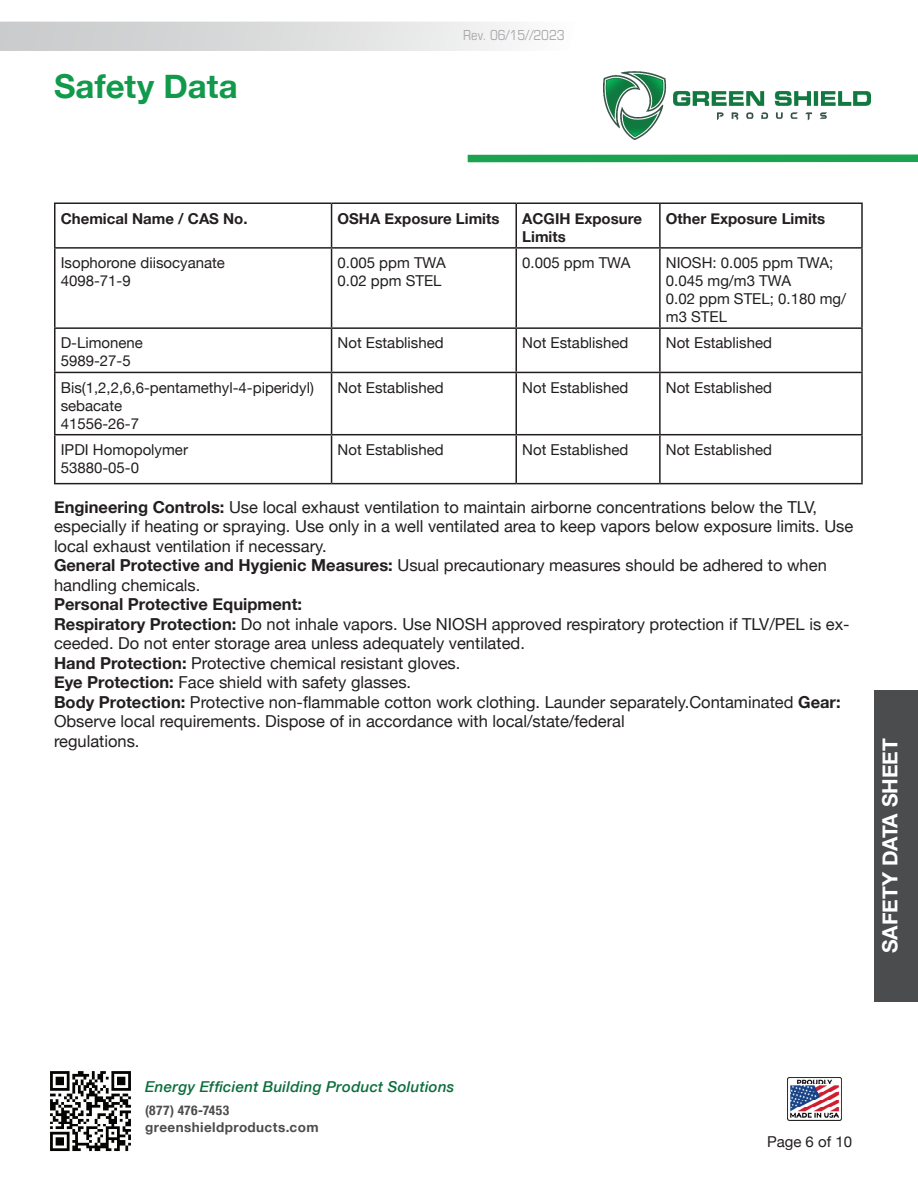
<style>
.page{position:relative;width:918px;height:1188px;background:#fff}
.page>*{position:absolute;margin:0;border:0;box-sizing:border-box;transform-origin:0 0}
.t1{font:700 33px "Helvetica Neue";letter-spacing:.005em;color:#119a4c}
.t2{font:700 21px "Helvetica Neue";color:#fff}
.t3{font:16.5px/19.5px "Helvetica Neue";color:#231f20}
.t4{font:700 16.5px "Helvetica Neue";color:#231f20}
.t5{font:15px/18px "Helvetica Neue";color:#231f20}
.t6{font:700 15px/18px "Helvetica Neue";color:#231f20}
.t7{font:italic 500 15px "Helvetica Neue";letter-spacing:.02em;color:#0b6d3c}
.t8{font:15px "Eurostile Con";color:#a8a9ad}
.t9{font:700 13.5px "Helvetica Neue";letter-spacing:.03em;color:#4b4c4d}
.t10{font:700 condensed 13.5px "Helvetica Neue";letter-spacing:.03em;color:#4b4c4d}
.s1{font-weight:700}
</style>
<div class="page">
<img style="left:50px;top:1071px;width:81px;height:81px">
<svg style="left:0;top:22px;width:512px;height:29px;background:#dbdcdc"></svg>
<img style="left:603px;top:71px;width:268px;height:69px">
<img style="left:787px;top:1077px;width:55px;height:43px">
<div style="left:468px;top:154px;width:450px;height:8px;background:#1aa44f"></div>
<div style="left:875px;top:690px;width:43px;height:311px;background:#4b4c4d"></div>
<hr style="left:54px;top:202px;width:278px;height:2px;background:#231f20">
<hr style="left:54px;top:204px;width:2px;height:43px;background:#231f20">
<hr style="left:332px;top:202px;width:184px;height:2px;background:#231f20">
<hr style="left:331px;top:204px;width:1px;height:43px;background:#231f20">
<hr style="left:516px;top:202px;width:144px;height:2px;background:#231f20">
<hr style="left:515px;top:204px;width:2px;height:43px;background:#231f20">
<hr style="left:660px;top:202px;width:203px;height:2px;background:#231f20">
<hr style="left:659px;top:204px;width:2px;height:43px;background:#231f20">
<hr style="left:861px;top:204px;width:2px;height:43px;background:#231f20">
<hr style="left:54px;top:247px;width:278px;height:2px;background:#231f20">
<hr style="left:54px;top:249px;width:2px;height:78px;background:#231f20">
<hr style="left:332px;top:247px;width:184px;height:2px;background:#231f20">
<hr style="left:331px;top:249px;width:1px;height:78px;background:#231f20">
<hr style="left:516px;top:247px;width:144px;height:2px;background:#231f20">
<hr style="left:515px;top:249px;width:2px;height:78px;background:#231f20">
<hr style="left:660px;top:247px;width:203px;height:2px;background:#231f20">
<hr style="left:659px;top:249px;width:2px;height:78px;background:#231f20">
<hr style="left:861px;top:249px;width:2px;height:78px;background:#231f20">
<hr style="left:54px;top:327px;width:278px;height:2px;background:#231f20">
<hr style="left:54px;top:329px;width:2px;height:43px;background:#231f20">
<hr style="left:332px;top:327px;width:184px;height:2px;background:#231f20">
<hr style="left:331px;top:329px;width:1px;height:43px;background:#231f20">
<hr style="left:516px;top:327px;width:144px;height:2px;background:#231f20">
<hr style="left:515px;top:329px;width:2px;height:43px;background:#231f20">
<hr style="left:660px;top:327px;width:203px;height:2px;background:#231f20">
<hr style="left:659px;top:329px;width:2px;height:43px;background:#231f20">
<hr style="left:861px;top:329px;width:2px;height:43px;background:#231f20">
<hr style="left:54px;top:372px;width:278px;height:1px;background:#231f20">
<hr style="left:54px;top:373px;width:2px;height:61px;background:#231f20">
<hr style="left:332px;top:372px;width:184px;height:1px;background:#231f20">
<hr style="left:331px;top:373px;width:1px;height:61px;background:#231f20">
<hr style="left:516px;top:372px;width:144px;height:1px;background:#231f20">
<hr style="left:515px;top:373px;width:2px;height:61px;background:#231f20">
<hr style="left:660px;top:372px;width:203px;height:1px;background:#231f20">
<hr style="left:659px;top:373px;width:2px;height:61px;background:#231f20">
<hr style="left:861px;top:373px;width:2px;height:61px;background:#231f20">
<hr style="left:54px;top:434px;width:278px;height:1px;background:#231f20">
<hr style="left:54px;top:435px;width:2px;height:48px;background:#231f20">
<hr style="left:332px;top:434px;width:184px;height:1px;background:#231f20">
<hr style="left:331px;top:435px;width:1px;height:48px;background:#231f20">
<hr style="left:516px;top:434px;width:144px;height:1px;background:#231f20">
<hr style="left:515px;top:435px;width:2px;height:48px;background:#231f20">
<hr style="left:660px;top:434px;width:203px;height:1px;background:#231f20">
<hr style="left:659px;top:435px;width:2px;height:48px;background:#231f20">
<hr style="left:861px;top:435px;width:2px;height:48px;background:#231f20">
<hr style="left:54px;top:483px;width:278px;height:1px;background:#231f20">
<hr style="left:332px;top:483px;width:184px;height:1px;background:#231f20">
<hr style="left:516px;top:483px;width:144px;height:1px;background:#231f20">
<hr style="left:660px;top:483px;width:203px;height:1px;background:#231f20">
<h1 class="t1" style="left:54px;top:61px;width:185px">Safety Data</h1>
<p class="t8" style="left:463px;top:25px;width:103px">Rev. 06/15//2023</p>
<p class="t6" style="left:61px;top:210px;width:188px">Chemical Name / CAS No.</p>
<p class="t6" style="left:338px;top:210px;width:163px">OSHA Exposure Limits</p>
<p class="t6" style="left:522px;top:210px;width:121px">ACGIH Exposure<br>Limits</p>
<p class="t6" style="left:666px;top:210px;width:161px">Other Exposure Limits</p>
<p class="t5" style="left:61px;top:255px;width:166px">Isophorone diisocyanate</p>
<p class="t5" style="left:61px;top:273px;width:72px">4098-71-9</p>
<p class="t5" style="left:522px;top:255px;width:110px">0.005 ppm TWA</p>
<p class="t5" style="left:666px;top:255px;width:169px">NIOSH: 0.005 ppm TWA;<br>0.045 mg/m3 TWA</p>
<p class="t5" style="left:666px;top:291px;width:182px">0.02 ppm STEL; 0.180 mg/ m3 STEL</p>
<p class="t5" style="left:338px;top:255px;width:110px">0.005 ppm TWA</p>
<p class="t5" style="left:338px;top:273px;width:105px">0.02 ppm STEL</p>
<p class="t5" style="left:61px;top:335px;width:84px">D-Limonene</p>
<p class="t5" style="left:61px;top:353px;width:72px">5989-27-5</p>
<p class="t5" style="left:338px;top:335px;width:108px">Not Established</p>
<p class="t5" style="left:522px;top:335px;width:108px">Not Established</p>
<p class="t5" style="left:666px;top:335px;width:108px">Not Established</p>
<p class="t5" style="left:61px;top:379px;width:255px">Bis(1,2,2,6,6-pentamethyl-4-piperidyl) sebacate</p>
<p class="t5" style="left:61px;top:415px;width:80px">41556-26-7</p>
<p class="t5" style="left:338px;top:379px;width:108px">Not Established</p>
<p class="t5" style="left:522px;top:379px;width:108px">Not Established</p>
<p class="t5" style="left:666px;top:379px;width:108px">Not Established</p>
<p class="t5" style="left:61px;top:442px;width:129px">IPDI Homopolymer</p>
<p class="t5" style="left:61px;top:460px;width:80px">53880-05-0</p>
<p class="t5" style="left:338px;top:442px;width:108px">Not Established</p>
<p class="t5" style="left:522px;top:442px;width:108px">Not Established</p>
<p class="t5" style="left:666px;top:442px;width:108px">Not Established</p>
<p class="t3" style="left:54px;top:498px;width:765px"><span class="s1">Engineering Controls:</span> Use local exhaust ventilation to maintain airborne concentrations below the TLV,</p>
<p class="t3" style="left:54px;top:518px;width:801px">especially if heating or spraying. Use only in a well ventilated area to keep vapors below exposure limits. Use</p>
<p class="t3" style="left:54px;top:537px;width:274px">local exhaust ventilation if necessary.</p>
<p class="t3" style="left:54px;top:557px;width:774px"><span class="s1">General Protective and Hygienic Measures:</span> Usual precautionary measures should be adhered to when</p>
<p class="t3" style="left:54px;top:576px;width:148px">handling chemicals.</p>
<p class="t4" style="left:54px;top:592px;width:250px">Personal Protective Equipment:</p>
<p class="t3" style="left:54px;top:615px;width:797px"><span class="s1">Respiratory Protection:</span> Do not inhale vapors. Use NIOSH approved respiratory protection if TLV/PEL is ex&shy;ceeded. Do not enter storage area unless adequately ventilated.</p>
<p class="t3" style="left:54px;top:654px;width:408px"><span class="s1">Hand Protection:</span> Protective chemical resistant gloves.</p>
<p class="t3" style="left:54px;top:674px;width:359px"><span class="s1">Eye Protection:</span> Face shield with safety glasses.</p>
<p class="t3" style="left:54px;top:693px;width:788px"><span class="s1">Body Protection:</span> Protective non-flammable cotton work clothing. Launder separately.Contaminated <span class="s1">Gear:<br></span>Observe local requirements. Dispose of in accordance with local/state/federal</p>
<p class="t3" style="left:54px;top:732px;width:87px">regulations.</p>
<p class="t2" style="left:873px;top:953px;width:217px;rotate:-90deg">SAFETY DATA SHEET</p>
<p class="t7" style="left:145px;top:1074px;width:311px">Energy Efficient Building Product Solutions</p>
<p class="t10" style="left:145px;top:1099px;width:86px">(877) 476-7453</p>
<p class="t9" style="left:145px;top:1116px;width:175px">greenshieldproducts.com</p>
<p class="t5" style="left:767px;top:1133px;width:87px">Page 6 of 10</p>
</div>
